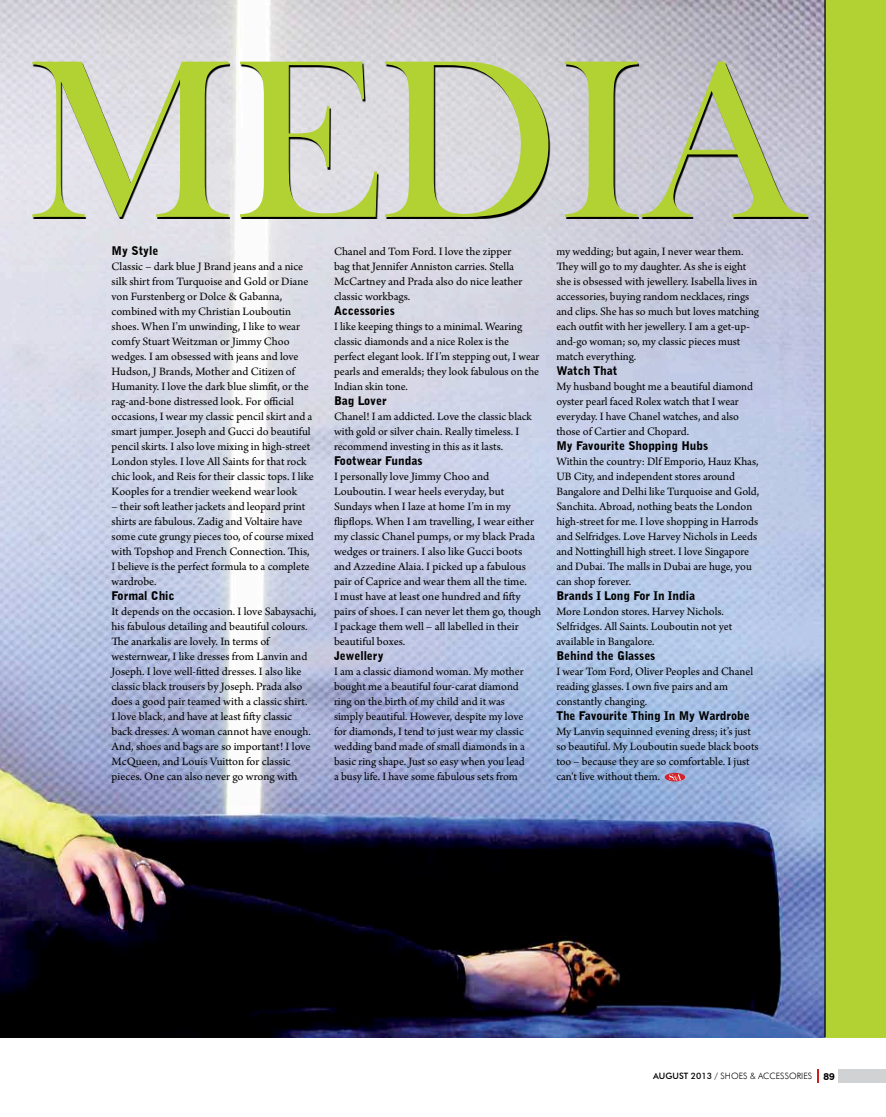
<style>
.page{position:relative;width:886px;height:1117px;background:#fff}
.page>*{position:absolute;margin:0;border:0;box-sizing:border-box;transform-origin:0 0}
.t1{font:232.75px "Bask Old Face";color:#b2d234}
.t2{font:11.88px/15px "Arno Pro";color:#000}
.t3{font:900 11.88px "Bell Gothic BT";color:#000}
.t4{font:300 8.75px "Futura BT";color:#000}
.s1{font-weight:500}
.s2{font-family:"Swiss 721 BT";font-weight:700;font-size:10px}
</style>
<div class="page">
<img style="left:0;top:0;width:824px;height:1036px">
<svg style="left:665px;top:772px;width:20px;height:9px"></svg>
<svg style="left:669px;top:773px;width:13px;height:7px"></svg>
<div style="left:824px;top:0;width:62px;height:1037px;background:#b2d234"></div>
<svg style="left:0;top:63px;width:808px;height:155px;background:#9c9ca2"></svg>
<div style="left:838px;top:1069px;width:48px;height:13px;background:#d0d2d4"></div>
<svg style="left:818px;top:1069px;width:1px;height:13px"></svg>
<h1 class="t1" style="left:27px;top:12px;width:779px">MEDIA</h1>
<p class="t3" style="left:112px;top:243px;width:48px">My Style</p>
<p class="t2" style="left:112px;top:259px;width:204px">Classic – dark blue J Brand jeans and a nice silk shirt from Turquoise and Gold or Diane von Furstenberg or Dolce &amp; Gabanna, combined with my Christian Louboutin shoes. When I’m unwinding, I like to wear comfy Stuart Weitzman or Jimmy Choo wedges. I am obsessed with jeans and love Hudson, J Brands, Mother and Citizen of Humanity. I love the dark blue slimfit, or the rag-and-bone distressed look. For official occasions, I wear my classic pencil skirt and a smart jumper. Joseph and Gucci do beautiful pencil skirts. I also love mixing in high-street London styles. I love All Saints for that rock chic look, and Reis for their classic tops. I like Kooples for a trendier weekend wear look</p>
<p class="t2" style="left:112px;top:499px;width:204px">– their soft leather jackets and leopard print shirts are fabulous. Zadig and Voltaire have some cute grungy pieces too, of course mixed with Topshop and French Connection. This, I believe is the perfect formula to a complete wardrobe.</p>
<p class="t3" style="left:112px;top:588px;width:64px">Formal Chic</p>
<p class="t2" style="left:112px;top:604px;width:206px">It depends on the occasion. I love Sabaysachi, his fabulous detailing and beautiful colours.<br>The anarkalis are lovely. In terms of westernwear, I like dresses from Lanvin and Joseph. I love well-fitted dresses. I also like classic black trousers by Joseph. Prada also does a good pair teamed with a classic shirt.<br>I love black, and have at least fifty classic<br>back dresses. A woman cannot have enough.<br>And, shoes and bags are so important! I love McQueen, and Louis Vuitton for classic pieces. One can also never go wrong with</p>
<p class="t2" style="left:334px;top:244px;width:190px">Chanel and Tom Ford. I love the zipper bag that Jennifer Anniston carries. Stella McCartney and Prada also do nice leather classic workbags.</p>
<p class="t3" style="left:334px;top:303px;width:62px">Accessories</p>
<p class="t2" style="left:334px;top:319px;width:207px">I like keeping things to a minimal. Wearing classic diamonds and a nice Rolex is the perfect elegant look. If I’m stepping out, I wear pearls and emeralds; they look fabulous on the Indian skin tone.</p>
<p class="t3" style="left:334px;top:393px;width:54px">Bag Lover</p>
<p class="t2" style="left:334px;top:409px;width:199px">Chanel! I am addicted. Love the classic black with gold or silver chain. Really timeless. I recommend investing in this as it lasts.</p>
<p class="t3" style="left:334px;top:453px;width:90px">Footwear Fundas</p>
<p class="t2" style="left:334px;top:469px;width:209px">I personally love Jimmy Choo and Louboutin. I wear heels everyday, but Sundays when I laze at home I’m in my flipflops. When I am travelling, I wear either my classic Chanel pumps, or my black Prada wedges or trainers. I also like Gucci boots and Azzedine Alaia. I picked up a fabulous pair of Caprice and wear them all the time.<br>I must have at least one hundred and fifty pairs of shoes. I can never let them go, though I package them well – all labelled in their beautiful boxes.</p>
<p class="t3" style="left:334px;top:648px;width:51px">Jewellery</p>
<p class="t2" style="left:334px;top:664px;width:192px">I am a classic diamond woman. My mother bought me a beautiful four-carat diamond ring on the birth of my child and it was simply beautiful. However, despite my love for diamonds, I tend to just wear my classic wedding band made of small diamonds in a basic ring shape. Just so easy when you lead a busy life. I have some fabulous sets from</p>
<p class="t2" style="left:556px;top:244px;width:204px">my wedding; but again, I never wear them.<br>They will go to my daughter. As she is eight she is obsessed with jewellery. Isabella lives in accessories, buying random necklaces, rings and clips. She has so much but loves matching each outfit with her jewellery. I am a get-up&shy;and-go woman; so, my classic pieces must match everything.</p>
<p class="t3" style="left:556px;top:363px;width:63px">Watch That</p>
<p class="t2" style="left:556px;top:379px;width:198px">My husband bought me a beautiful diamond oyster pearl faced Rolex watch that I wear everyday. I have Chanel watches, and also those of Cartier and Chopard.</p>
<p class="t3" style="left:556px;top:438px;width:153px">My Favourite Shopping Hubs</p>
<p class="t2" style="left:556px;top:454px;width:204px">Within the country: Dlf Emporio, Hauz Khas, UB City, and independent stores around Bangalore and Delhi like Turquoise and Gold, Sanchita. Abroad, nothing beats the London high-street for me. I love shopping in Harrods and Selfridges. Love Harvey Nichols in Leeds and Nottinghill high street. I love Singapore and Dubai. The malls in Dubai are huge, you can shop forever.</p>
<p class="t3" style="left:556px;top:588px;width:140px">Brands I Long For In India</p>
<p class="t2" style="left:556px;top:604px;width:177px">More London stores. Harvey Nichols.<br>Selfridges. All Saints. Louboutin not yet available in Bangalore.</p>
<p class="t3" style="left:556px;top:648px;width:100px">Behind the Glasses</p>
<p class="t2" style="left:556px;top:664px;width:198px">I wear Tom Ford, Oliver Peoples and Chanel reading glasses. I own five pairs and am constantly changing.</p>
<p class="t3" style="left:556px;top:708px;width:195px">The Favourite Thing In My Wardrobe</p>
<p class="t2" style="left:556px;top:724px;width:204px">My Lanvin sequinned evening dress; it’s just so beautiful. My Louboutin suede black boots too – because they are so comfortable. I just can't live without them.</p>
<p class="t4" style="left:653px;top:1070px;width:183px"><span class="s1">AUGUST 2013</span> / SHOES &amp; ACCESSORIES <span class="s2">89</span></p>
</div>
